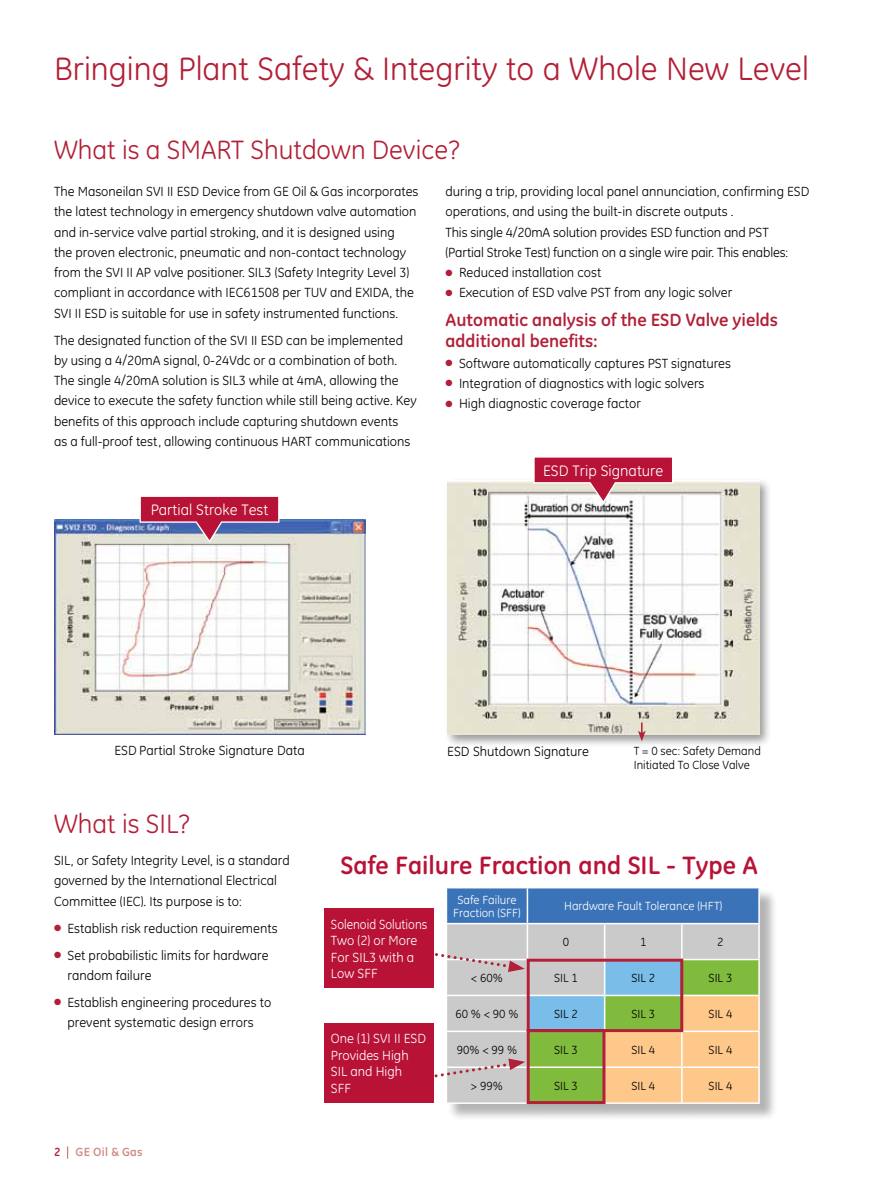
<style>
.page{position:relative;width:891px;height:1188px;background:#fff}
.page>*{position:absolute;margin:0;border:0;box-sizing:border-box;transform-origin:0 0}
.t1{font:33px "GE Inspira";color:#b21f36}
.t2{font:27px "GE Inspira";color:#b21f36}
.t3{font:700 25.5px "GE Inspira";color:#b81237}
.t4{font:700 18px/21.6px "GE Inspira";color:#b21f36}
.t5{font:15.45px "GE Inspira";color:#fff}
.t6{font:13.5px/20.2px "GE Inspira";color:#000}
.t7{font:13.5px/16.5px "GE Inspira";color:#fff;scale:.93 1}
.t8{font:13.5px/16.5px "GE Inspira";color:#fff}
.t9{font:12px/14.4px "GE Inspira";color:#000}
.t10{font:12px/13.5px "GE Inspira";color:#fff;text-align:center}
.t11{font:700 12px "GE Inspira";letter-spacing:.02em;color:#d18980}
.s1{color:#b21f36}
.s2{font-weight:400;color:#b21f36}
</style>
<div class="page">
<img style="left:54px;top:519px;width:311px;height:216px">
<svg style="left:139px;top:496px;width:141px;height:48px;background:#af5d7c"></svg>
<div style="left:444px;top:477px;width:329px;height:270px;background:#000;opacity:.4"></div>
<img style="left:447px;top:481px;width:312px;height:254px">
<svg style="left:638px;top:723px;width:8px;height:18px"></svg>
<svg style="left:533px;top:457px;width:141px;height:48px"></svg>
<div style="left:447px;top:888px;width:331px;height:234px;background:#000;opacity:.3"></div>
<div style="left:447px;top:888px;width:311px;height:35px;background:#3b73b9"></div>
<div style="left:447px;top:924px;width:311px;height:25px;background:#cbcacb"></div>
<hr style="left:527px;top:888px;width:1px;height:35px;background:#fff">
<hr style="left:758px;top:888px;width:2px;height:35px;background:#fff">
<hr style="left:446px;top:923px;width:81px;height:1px;background:#fff">
<hr style="left:527px;top:923px;width:78px;height:1px;background:#fff">
<hr style="left:605px;top:923px;width:77px;height:1px;background:#fff">
<hr style="left:682px;top:923px;width:78px;height:1px;background:#fff">
<hr style="left:527px;top:924px;width:1px;height:35px;background:#fff">
<hr style="left:604px;top:924px;width:1px;height:35px;background:#fff">
<hr style="left:681px;top:924px;width:2px;height:35px;background:#fff">
<hr style="left:758px;top:924px;width:2px;height:35px;background:#fff">
<hr style="left:682px;top:959px;width:78px;height:1px;background:#fff">
<hr style="left:758px;top:960px;width:2px;height:35px;background:#fff">
<hr style="left:682px;top:995px;width:78px;height:1px;background:#fff">
<hr style="left:758px;top:996px;width:2px;height:35px;background:#fff">
<hr style="left:682px;top:1031px;width:78px;height:1px;background:#fff">
<hr style="left:758px;top:1032px;width:2px;height:35px;background:#fff">
<hr style="left:682px;top:1067px;width:78px;height:1px;background:#fff">
<hr style="left:758px;top:1068px;width:2px;height:34px;background:#fff">
<hr style="left:446px;top:1102px;width:81px;height:2px;background:#fff">
<hr style="left:605px;top:1102px;width:77px;height:2px;background:#fff">
<hr style="left:682px;top:1102px;width:78px;height:2px;background:#fff">
<svg style="left:434px;top:949px;width:325px;height:154px;background:#c3c19d"></svg>
<div style="left:324px;top:908px;width:110px;height:80px;background:#b81237"></div>
<div style="left:324px;top:1023px;width:110px;height:80px;background:#b81237"></div>
<h1 class="t1" style="left:54px;top:50px;width:756px">Bringing Plant Safety &amp; Integrity to a Whole New Level</h1>
<h2 class="t2" style="left:54px;top:134px;width:408px">What is a SMART Shutdown Device?</h2>
<p class="t6" style="left:54px;top:181px;width:366px">The Masoneilan SVI II ESD Device from GE Oil &amp; Gas incorporates the latest technology in emergency shutdown valve automation and in-service valve partial stroking, and it is designed using<br>the proven electronic, pneumatic and non-contact technology from the SVI II AP valve positioner. SIL3 (Safety Integrity Level 3) compliant in accordance with IEC61508 per TUV and EXIDA, the SVI II ESD is suitable for use in safety instrumented functions.</p>
<p class="t6" style="left:54px;top:330px;width:364px">The designated function of the SVI II ESD can be implemented by using a 4/20mA signal, 0-24Vdc or a combination of both.<br>The single 4/20mA solution is SIL3 while at 4mA, allowing the device to execute the safety function while still being active. Key benefits of this approach include capturing shutdown events<br>as a full-proof test, allowing continuous HART communications</p>
<p class="t6" style="left:446px;top:181px;width:365px">during a trip, providing local panel annunciation, confirming ESD operations, and using the built-in discrete outputs .<br>This single 4/20mA solution provides ESD function and PST (Partial Stroke Test) function on a single wire pair. This enables:</p>
<p class="t6" style="left:446px;top:262px;width:157px"><span class="s1">●</span> Reduced installation cost</p>
<p class="t6" style="left:446px;top:283px;width:288px"><span class="s1">●</span> Execution of ESD valve PST from any logic solver</p>
<h3 class="t4" style="left:446px;top:308px;width:334px">Automatic analysis of the ESD Valve yields additional benefits:</h3>
<p class="t6" style="left:446px;top:353px;width:287px"><span class="s1">●</span> Software automatically captures PST signatures</p>
<p class="t6" style="left:446px;top:373px;width:261px"><span class="s1">●</span> Integration of diagnostics with logic solvers</p>
<p class="t6" style="left:446px;top:393px;width:197px"><span class="s1">●</span> High diagnostic coverage factor</p>
<p class="t5" style="left:151px;top:501px;width:119px">Partial Stroke Test</p>
<p class="t5" style="left:543px;top:461px;width:122px">ESD Trip Signature</p>
<p class="t6" style="left:114px;top:740px;width:192px">ESD Partial Stroke Signature Data</p>
<h2 class="t2" style="left:54px;top:808px;width:137px">What is SIL?</h2>
<p class="t6" style="left:54px;top:850px;width:237px">SIL, or Safety Integrity Level, is a standard governed by the International Electrical<br>Committee (IEC). Its purpose is to:</p>
<p class="t6" style="left:54px;top:918px;width:225px"><span class="s1">●</span> Establish risk reduction requirements</p>
<p class="t6" style="left:68px;top:945px;width:203px;text-indent:-13px"><span class="s1">●</span> Set probabilistic limits for hardware random failure</p>
<p class="t6" style="left:54px;top:992px;width:219px;text-align:center"><span class="s1">●</span> Establish engineering procedures to prevent systematic design errors</p>
<p class="t11" style="left:54px;top:1144px;width:90px"><span class="s1">2</span> <span class="s2">|</span> GE Oil &amp; Gas</p>
<p class="t6" style="left:447px;top:741px;width:143px">ESD Shutdown Signature</p>
<p class="t9" style="left:634px;top:743px;width:129px">T = 0 sec: Safety Demand<br>Initiated To Close Valve</p>
<h3 class="t3" style="left:340px;top:849px;width:419px">Safe Failure Fraction and SIL - Type A</h3>
<p class="t10" style="left:453px;top:893px;width:69px">Safe Failure<br>Fraction (SFF)</p>
<p class="t10" style="left:564px;top:899px;width:160px">Hardware Fault Tolerance (HFT)</p>
<p class="t9" style="left:563px;top:935px;width:8px">0</p>
<p class="t9" style="left:640px;top:935px;width:8px">1</p>
<p class="t9" style="left:717px;top:935px;width:8px">2</p>
<p class="t9" style="left:471px;top:971px;width:33px">&lt; 60%</p>
<p class="t9" style="left:554px;top:971px;width:25px">SIL 1</p>
<p class="t9" style="left:631px;top:971px;width:25px">SIL 2</p>
<p class="t9" style="left:709px;top:971px;width:25px">SIL 3</p>
<p class="t9" style="left:455px;top:1007px;width:65px">60 % &lt; 90 %</p>
<p class="t9" style="left:554px;top:1007px;width:25px">SIL 2</p>
<p class="t9" style="left:631px;top:1007px;width:25px">SIL 3</p>
<p class="t9" style="left:709px;top:1007px;width:25px">SIL 4</p>
<p class="t9" style="left:457px;top:1043px;width:62px">90% &lt; 99 %</p>
<p class="t9" style="left:554px;top:1043px;width:25px">SIL 3</p>
<p class="t9" style="left:631px;top:1043px;width:25px">SIL 4</p>
<p class="t9" style="left:709px;top:1043px;width:25px">SIL 4</p>
<p class="t9" style="left:471px;top:1079px;width:33px">&gt; 99%</p>
<p class="t9" style="left:554px;top:1079px;width:25px">SIL 3</p>
<p class="t9" style="left:631px;top:1079px;width:25px">SIL 4</p>
<p class="t9" style="left:709px;top:1079px;width:25px">SIL 4</p>
<p class="t7" style="left:331px;top:916px;width:105px">Solenoid Solutions<br>Two (2) or More<br>For SIL3 with a<br>Low SFF</p>
<p class="t8" style="left:331px;top:1030px;width:97px">One (1) SVI II ESD<br>Provides High<br>SIL and High<br>SFF</p>
</div>
